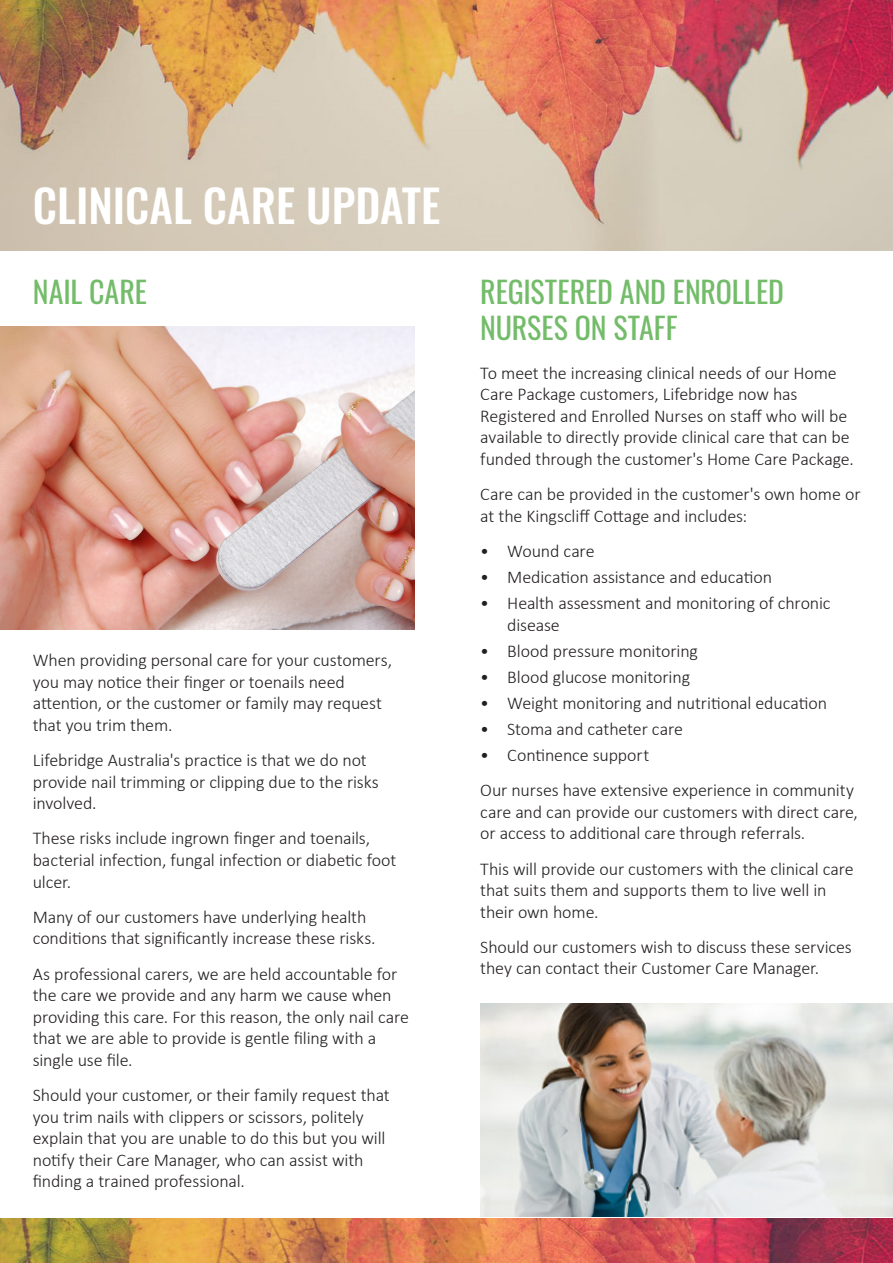
<style>
.page{position:relative;width:893px;height:1263px;background:#fff}
.page>*{position:absolute;margin:0;border:0;box-sizing:border-box;transform-origin:0 0}
.t1{font:500 45px "Oswald";color:#fff}
.t2{font:30px/36px "Oswald";color:#73bc69}
.t3{font:300 18px/21.6px "Calibri";letter-spacing:-.01em;color:#231f20}
</style>
<div class="page">
<img style="left:0;top:0;width:893px;height:251px">
<img style="left:0;top:327px;width:414px;height:303px">
<img style="left:480px;top:1003px;width:413px;height:213px">
<img style="left:0;top:1219px;width:893px;height:44px">
<p class="t1" style="left:33px;top:183px;width:409px">CLINICAL CARE UPDATE</p>
<p class="t2" style="left:33px;top:271px;width:116px">NAIL CARE</p>
<p class="t3" style="left:33px;top:649px;width:361px">When providing personal care for your customers, you may notice their finger or toenails need attention, or the customer or family may request that you trim them.</p>
<p class="t3" style="left:33px;top:749px;width:348px">Lifebridge Australia's practice is that we do not provide nail trimming or clipping due to the risks involved.</p>
<p class="t3" style="left:33px;top:827px;width:365px">These risks include ingrown finger and toenails, bacterial infection, fungal infection or diabetic foot ulcer.</p>
<p class="t3" style="left:33px;top:906px;width:344px">Many of our customers have underlying health conditions that significantly increase these risks.</p>
<p class="t3" style="left:33px;top:962px;width:378px">As professional carers, we are held accountable for the care we provide and any harm we cause when providing this care. For this reason, the only nail care that we are able to provide is gentle filing with a single use file.</p>
<p class="t3" style="left:33px;top:1084px;width:359px">Should your customer, or their family request that you trim nails with clippers or scissors, politely explain that you are unable to do this but you will notify their Care Manager, who can assist with finding a trained professional.</p>
<p class="t2" style="left:480px;top:271px;width:305px">REGISTERED AND ENROLLED<br>NURSES ON STAFF</p>
<p class="t3" style="left:480px;top:362px;width:375px">To meet the increasing clinical needs of our Home Care Package customers, Lifebridge now has Registered and Enrolled Nurses on staff who will be available to directly provide clinical care that can be funded through the customer's Home Care Package.</p>
<p class="t3" style="left:480px;top:483px;width:382px">Care can be provided in the customer's own home or at the Kingscliff Cottage and includes:</p>
<p class="t3" style="left:480px;top:540px;width:116px">• Wound care</p>
<p class="t3" style="left:480px;top:566px;width:293px">• Medication assistance and education</p>
<p class="t3" style="left:507px;top:592px;width:325px;text-indent:-27px">• Health assessment and monitoring of chronic disease</p>
<p class="t3" style="left:480px;top:640px;width:219px">• Blood pressure monitoring</p>
<p class="t3" style="left:480px;top:666px;width:211px">• Blood glucose monitoring</p>
<p class="t3" style="left:480px;top:692px;width:348px">• Weight monitoring and nutritional education</p>
<p class="t3" style="left:480px;top:718px;width:204px">• Stoma and catheter care</p>
<p class="t3" style="left:480px;top:744px;width:170px">• Continence support</p>
<p class="t3" style="left:480px;top:779px;width:379px">Our nurses have extensive experience in community care and can provide our customers with direct care, or access to additional care through referrals.</p>
<p class="t3" style="left:480px;top:857px;width:375px">This will provide our customers with the clinical care that suits them and supports them to live well in their own home.</p>
<p class="t3" style="left:480px;top:936px;width:373px">Should our customers wish to discuss these services they can contact their Customer Care Manager.</p>
</div>
